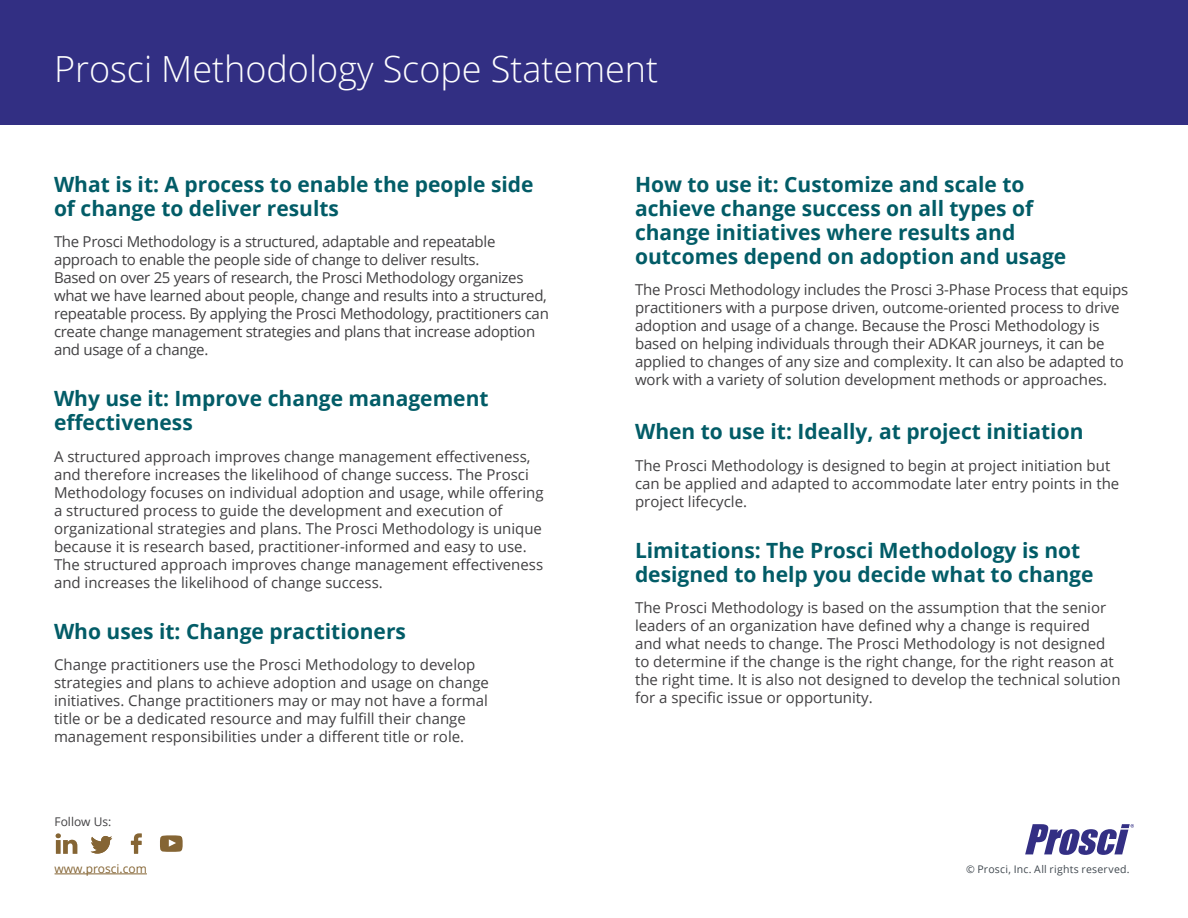
<style>
.page{position:relative;width:1188px;height:918px;background:#fff}
.page>*{position:absolute;margin:0;border:0;box-sizing:border-box;transform-origin:0 0}
.t1{font:300 36px "Open Sans";color:#fff}
.t2{font:700 21px/24px "Open Sans";color:#025c67}
.t3{font:15px/18px "Open Sans";color:#414042}
.t4{font:15px/18px "Open Sans";letter-spacing:-.02em;color:#414042}
.t5{font:12px "Open Sans";color:#856534}
.t6{font:12px "Open Sans";color:#414042}
.t7{font:10.5px "Open Sans";letter-spacing:.02em;color:#40484f}
</style>
<div class="page">
<div style="left:0;top:0;width:1188px;height:124px;background:#322f83"></div>
<hr style="left:55px;top:874px;width:92px;height:1px;background:#856534">
<svg style="left:131px;top:833px;width:11px;height:21px"></svg>
<svg style="left:56px;top:833px;width:21px;height:21px"></svg>
<svg style="left:91px;top:836px;width:21px;height:18px"></svg>
<div style="left:160px;top:836px;width:23px;height:16px;background:#856534"></div>
<svg style="left:1025px;top:824px;width:109px;height:31px"></svg>
<h1 class="t1" style="left:54px;top:44px;width:606px">Prosci Methodology Scope Statement</h1>
<h2 class="t2" style="left:54px;top:172px;width:481px">What is it: A process to enable the people side of change to deliver results</h2>
<p class="t4" style="left:54px;top:232px;width:496px">The Prosci Methodology is a structured, adaptable and repeatable approach to enable the people side of change to deliver results.<br>Based on over 25 years of research, the Prosci Methodology organizes what we have learned about people, change and results into a structured, repeatable process. By applying the Prosci Methodology, practitioners can create change management strategies and plans that increase adoption and usage of a change.</p>
<h2 class="t2" style="left:54px;top:386px;width:436px">Why use it: Improve change management effectiveness</h2>
<p class="t3" style="left:54px;top:447px;width:491px">A structured approach improves change management effectiveness, and therefore increases the likelihood of change success. The Prosci Methodology focuses on individual adoption and usage, while offering a structured process to guide the development and execution of organizational strategies and plans. The Prosci Methodology is unique because it is research based, practitioner-informed and easy to use.<br>The structured approach improves change management effectiveness and increases the likelihood of change success.</p>
<h2 class="t2" style="left:54px;top:619px;width:353px">Who uses it: Change practitioners</h2>
<p class="t3" style="left:54px;top:655px;width:436px">Change practitioners use the Prosci Methodology to develop strategies and plans to achieve adoption and usage on change initiatives. Change practitioners may or may not have a formal title or be a dedicated resource and may fulfill their change management responsibilities under a different title or role.</p>
<p class="t6" style="left:55px;top:813px;width:58px">Follow Us:</p>
<p class="t5" style="left:55px;top:860px;width:94px">www.prosci.com</p>
<h2 class="t2" style="left:635px;top:172px;width:433px">How to use it: Customize and scale to achieve change success on all types of change initiatives where results and outcomes depend on adoption and usage</h2>
<p class="t3" style="left:635px;top:280px;width:495px">The Prosci Methodology includes the Prosci 3-Phase Process that equips practitioners with a purpose driven, outcome-oriented process to drive adoption and usage of a change. Because the Prosci Methodology is based on helping individuals through their ADKAR journeys, it can be applied to changes of any size and complexity. It can also be adapted to work with a variety of solution development methods or approaches.</p>
<h2 class="t2" style="left:635px;top:419px;width:450px">When to use it: Ideally, at project initiation</h2>
<p class="t3" style="left:635px;top:456px;width:486px">The Prosci Methodology is designed to begin at project initiation but can be applied and adapted to accommodate later entry points in the project lifecycle.</p>
<h2 class="t2" style="left:635px;top:538px;width:460px">Limitations: The Prosci Methodology is not designed to help you decide what to change</h2>
<p class="t3" style="left:635px;top:598px;width:487px">The Prosci Methodology is based on the assumption that the senior leaders of an organization have defined why a change is required and what needs to change. The Prosci Methodology is not designed to determine if the change is the right change, for the right reason at the right time. It is also not designed to develop the technical solution for a specific issue or opportunity.</p>
<p class="t7" style="left:966px;top:862px;width:165px">© Prosci, Inc. All rights reserved.</p>
</div>
